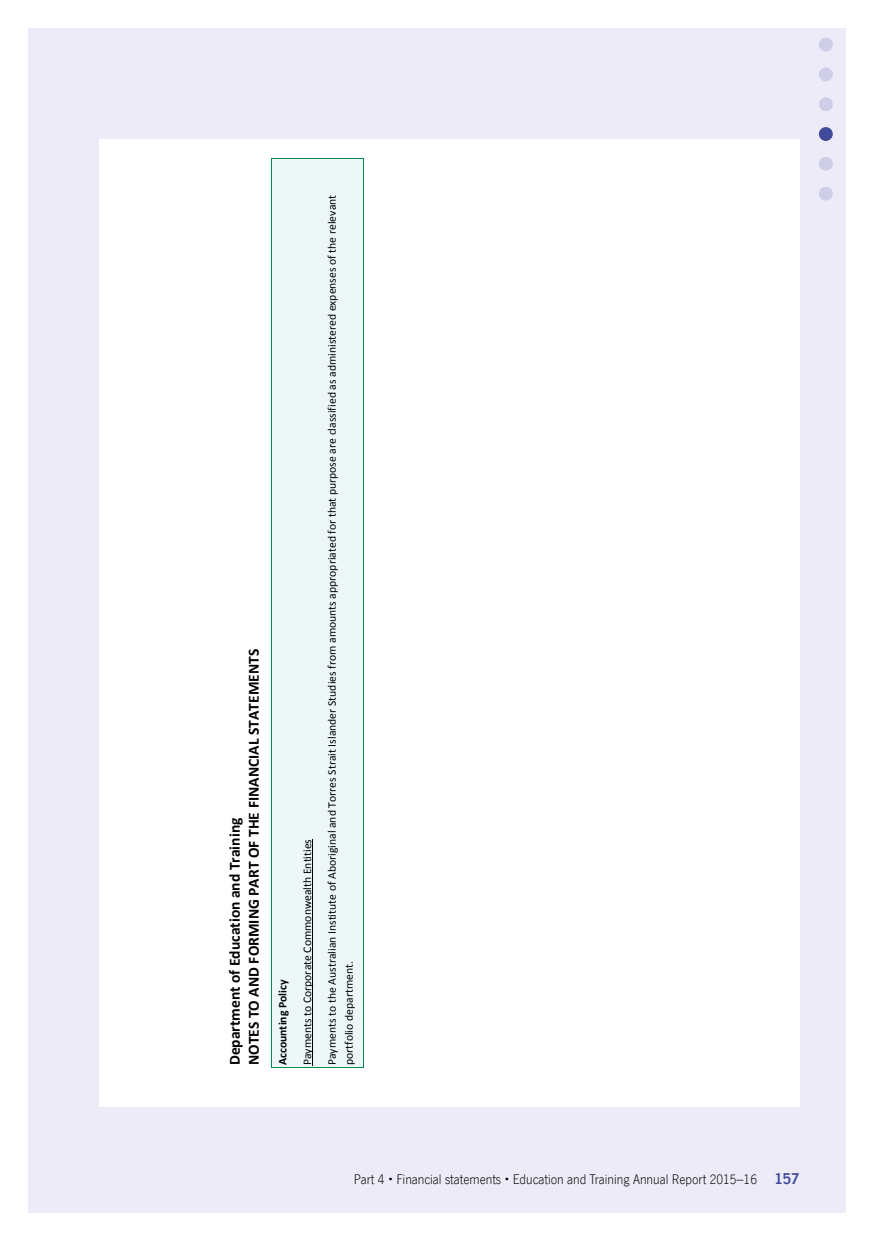
<style>
.page{position:relative;width:874px;height:1241px;background:#fff}
.page>*{position:absolute;margin:0;border:0;box-sizing:border-box;transform-origin:0 0}
.t1{font:700 15.58px/18.9px "Calibri";color:#000}
.t2{font:300 14px "News Gothic Com";color:#000}
.t3{font:11.72px/24.7px "Calibri";color:#000}
.s1{font-weight:700}
.s2{font-weight:700;font-size:15.75px;color:#404a9a}
</style>
<div class="page">
<div style="left:0;top:2px;width:873px;height:1236px;background:#ecebf7"></div>
<div style="left:818px;top:127px;width:14px;height:14px;background:#404a9a;border-radius:50%"></div>
<div style="left:818px;top:38px;width:14px;height:14px;background:#cfcee9;border-radius:50%"></div>
<div style="left:818px;top:67px;width:14px;height:14px;background:#cfcee9;border-radius:50%"></div>
<div style="left:818px;top:97px;width:14px;height:14px;background:#cfcee9;border-radius:50%"></div>
<div style="left:818px;top:157px;width:14px;height:14px;background:#cfcee9;border-radius:50%"></div>
<div style="left:818px;top:187px;width:14px;height:13px;background:#cfcee9;border-radius:50%"></div>
<div style="left:0;top:0;width:873px;height:1240px;border:28px solid #fff"></div>
<div style="left:99px;top:139px;width:700px;height:967px;background:#fff"></div>
<div style="left:271px;top:158px;width:26px;height:908px;background:#edf7f7"></div>
<hr style="left:271px;top:158px;width:1px;height:908px;background:#008b4e">
<div style="left:297px;top:158px;width:25px;height:908px;background:#edf7f7"></div>
<hr style="left:312px;top:838px;width:1px;height:226px;background:#000">
<div style="left:322px;top:158px;width:17px;height:908px;background:#edf7f7"></div>
<div style="left:339px;top:158px;width:24px;height:908px;background:#edf7f7"></div>
<hr style="left:363px;top:158px;width:1px;height:908px;background:#008b4e">
<svg style="left:271px;top:1066px;width:93px;height:1px"></svg>
<svg style="left:272px;top:158px;width:91px;height:1px"></svg>
<p class="t1" style="left:225px;top:1064px;width:417px;rotate:-90deg">Department of Education and Training<br>NOTES TO AND FORMING PART OF THE FINANCIAL STATEMENTS</p>
<p class="t3" style="left:270px;top:1064px;width:871px;rotate:-90deg"><span class="s1">Accounting Policy<br></span>Payments to Corporate Commonwealth Entities<br>Payments to the Australian Institute of Aboriginal and Torres Strait Islander Studies from amounts appropriated for that purpose are classified as administered expenses of the relevant</p>
<p class="t3" style="left:336px;top:1064px;width:105px;rotate:-90deg">portfolio department.</p>
<p class="t2" style="left:354px;top:1171px;width:447px">Part 4 Financial statements Education and Training Annual Report 2015–16 <span class="s2">157</span></p>
</div>
